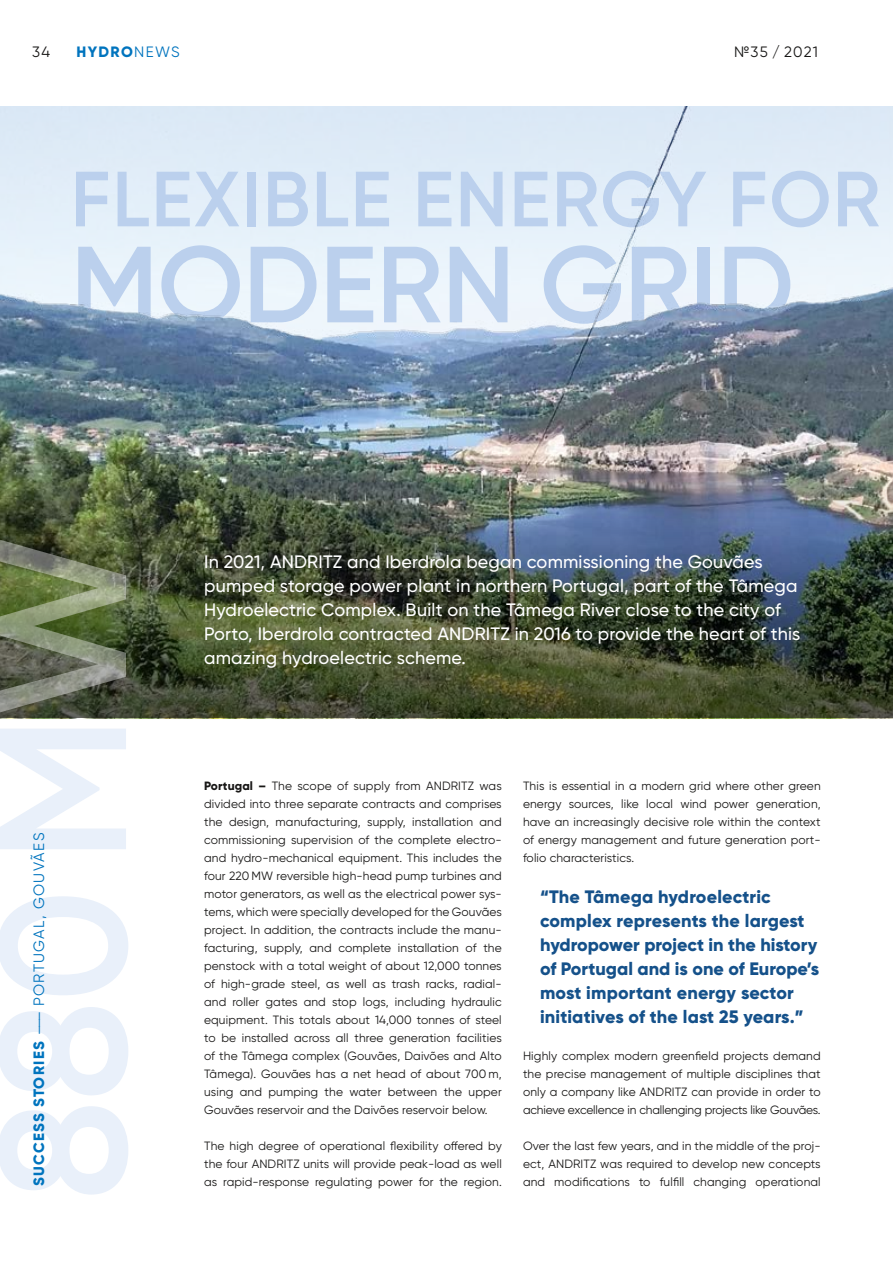
<style>
.page{position:relative;width:893px;height:1263px;background:#fff}
.page>*{position:absolute;margin:0;border:0;box-sizing:border-box;transform-origin:0 0}
.t1{font:600 108px "Gilroy";letter-spacing:-.005em;color:#bcd1ee}
.t2{font:600 78px "Gilroy";letter-spacing:.015em;color:#bcd1ee}
.t3{font:500 18px/24px "Gilroy";letter-spacing:.01em;color:#fff}
.t4{font:800 18px/24px "Gilroy";color:#15518a}
.t5{font:15px "Gilroy";letter-spacing:.09em;color:#0074be}
.t6{font:15px "Gilroy";letter-spacing:.075em;color:#181716}
.t7{font:800 15px "Gilroy";letter-spacing:.09em;color:#0074be}
.t8{font:12px/18px "Gilroy";letter-spacing:.01em;color:#181716;text-align:justify}
.s1{font-weight:400}
.s2{font-weight:800}
</style>
<div class="page">
<img style="left:0;top:106px;width:893px;height:373px">
<img style="left:0;top:479px;width:893px;height:239px">
<svg style="left:0;top:729px;width:128px;height:465px"></svg>
<svg style="left:0;top:536px;width:126px;height:180px;background:#6a7356"></svg>
<p class="t6" style="left:32px;top:42px;width:19px">34</p>
<p class="t7" style="left:77px;top:42px;width:105px">HYDRO<span class="s1">NEWS</span></p>
<p class="t6" style="left:734px;top:42px;width:85px">№35 / 2021</p>
<h2 class="t2" style="left:71px;top:151px;width:811px">FLEXIBLE ENERGY FOR</h2>
<h1 class="t1" style="left:71px;top:218px;width:725px">MODERN GRID</h1>
<p class="t5" style="left:30px;top:1186px;width:355px;rotate:-90deg"><span class="s2">SUCCESS STORIES</span> ––– PORTUGAL, GOUVÃES</p>
<p class="t3" style="left:204px;top:550px;width:598px">In 2021, ANDRITZ and Iberdrola began commissioning the Gouvães pumped storage power plant in northern Portugal, part of the Tâmega Hydroelectric Complex. Built on the Tâmega River close to the city of Porto, Iberdrola contracted ANDRITZ in 2016 to provide the heart of this amazing hydroelectric scheme.</p>
<p class="t8" style="left:204px;top:777px;width:299px"><span class="s2">Portugal –</span> The scope of supply from ANDRITZ was divided into three separate contracts and comprises the design, manufacturing, supply, installation and commissioning supervision of the complete electro&shy;and hydro-mechanical equipment. This includes the four 220 MW reversible high-head pump turbines and motor generators, as well as the electrical power sys&shy;tems, which were specially developed for the Gouvães project. In addition, the contracts include the manu&shy;facturing, supply, and complete installation of the penstock with a total weight of about 12,000 tonnes of high-grade steel, as well as trash racks, radial&shy;and roller gates and stop logs, including hydraulic equipment. This totals about 14,000 tonnes of steel to be installed across all three generation facilities of the Tâmega complex (Gouvães, Daivões and Alto Tâmega). Gouvães has a net head of about 700 m, using and pumping the water between the upper Gouvães reservoir and the Daivões reservoir below.</p>
<p class="t8" style="left:204px;top:1137px;width:299px">The high degree of operational flexibility offered by the four ANDRITZ units will provide peak-load as well as rapid-response regulating power for the region.</p>
<p class="t8" style="left:523px;top:777px;width:299px">This is essential in a modern grid where other green energy sources, like local wind power generation, have an increasingly decisive role within the context of energy management and future generation port&shy;folio characteristics.</p>
<h3 class="t4" style="left:540px;top:885px;width:281px">“The Tâmega hydroelectric complex represents the largest hydropower project in the history of Portugal and is one of Europe’s most important energy sector initiatives of the last 25 years.”</h3>
<p class="t8" style="left:523px;top:1047px;width:299px">Highly complex modern greenfield projects demand the precise management of multiple disciplines that only a company like ANDRITZ can provide in order to achieve excellence in challenging projects like Gouvães.</p>
<p class="t8" style="left:523px;top:1137px;width:299px">Over the last few years, and in the middle of the proj&shy;ect, ANDRITZ was required to develop new concepts and modifications to fulfill changing operational</p>
</div>
